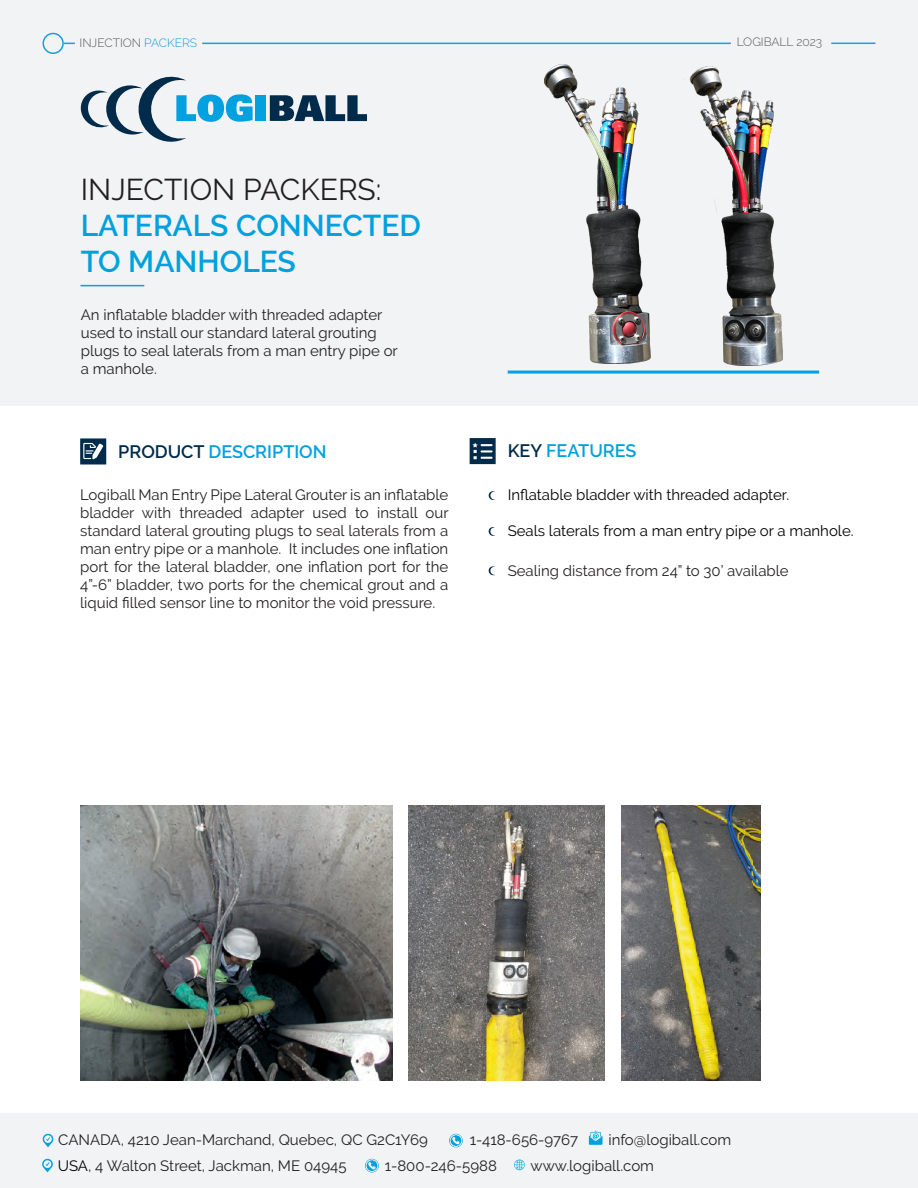
<style>
.page{position:relative;width:918px;height:1188px;background:#fff}
.page>*{position:absolute;margin:0;border:0;box-sizing:border-box;transform-origin:0 0}
.t1{font:600 30px/36px "Raleway";color:#00a1de}
.t2{font:600 18px "Raleway";color:#00a1de}
.t3{font:15px/18px "Raleway";color:#231f20}
.t4{font:15px "Raleway";color:#000}
.t5{font:300 12px "Raleway";color:#57585a}
.s1{color:#199eda}
.s2{font-weight:400;color:#231f20}
.s3{color:#002b4a}
.s4{color:#000}
</style>
<div class="page">
<div style="left:0;top:1113px;width:918px;height:75px;background:#f2f3f4"></div>
<svg style="left:42px;top:1159px;width:11px;height:13px"></svg>
<svg style="left:43px;top:1134px;width:10px;height:13px"></svg>
<svg style="left:365px;top:1159px;width:14px;height:13px"></svg>
<div style="left:366px;top:1159px;width:12px;height:13px;border:1px solid #f2f3f4;border-radius:50%"></div>
<svg style="left:449px;top:1134px;width:14px;height:13px"></svg>
<div style="left:450px;top:1134px;width:12px;height:13px;border:1px solid #f2f3f4;border-radius:50%"></div>
<svg style="left:514px;top:1160px;width:11px;height:10px"></svg>
<svg style="left:589px;top:1131px;width:14px;height:14px"></svg>
<div style="left:0;top:0;width:918px;height:406px;background:#f2f3f4"></div>
<svg style="left:80px;top:438px;width:26px;height:26px"></svg>
<div style="left:470px;top:438px;width:26px;height:26px;background:#002b4a;border:2px solid #002b4a"></div>
<svg style="left:83px;top:443px;width:20px;height:16px"></svg>
<svg style="left:473px;top:443px;width:20px;height:16px"></svg>
<svg style="left:488px;top:491px;width:7px;height:9px"></svg>
<svg style="left:488px;top:527px;width:7px;height:9px"></svg>
<svg style="left:488px;top:566px;width:7px;height:10px"></svg>
<hr style="left:81px;top:285px;width:63px;height:1px;background:#00a1de">
<div style="left:256px;top:95px;width:10px;height:26px;background:#00a1de"></div>
<svg style="left:270px;top:95px;width:97px;height:26px"></svg>
<svg style="left:80px;top:76px;width:173px;height:66px"></svg>
<hr style="left:508px;top:371px;width:311px;height:3px;background:#00a1de">
<hr style="left:202px;top:43px;width:529px;height:1px;background:#199eda">
<div style="left:43px;top:33px;width:21px;height:21px;border:2px solid #199eda;border-radius:50%"></div>
<hr style="left:831px;top:43px;width:44px;height:1px;background:#199eda">
<img style="left:80px;top:806px;width:312px;height:274px">
<img style="left:544px;top:65px;width:106px;height:299px">
<img style="left:683px;top:66px;width:100px;height:300px">
<img style="left:622px;top:806px;width:139px;height:274px">
<img style="left:409px;top:806px;width:196px;height:274px">
<p class="t5" style="left:80px;top:36px;width:119px">INJECTION <span class="s1">PACKERS</span></p>
<p class="t5" style="left:737px;top:35px;width:87px">LOGIBALL 2023</p>
<p class="t1" style="left:81px;top:172px;width:342px"><span class="s2">INJECTION PACKERS:<br></span>LATERALS CONNECTED<br>TO MANHOLES</p>
<p class="t3" style="left:81px;top:306px;width:319px">An inflatable bladder with threaded adapter used to install our standard lateral grouting plugs to seal laterals from a man entry pipe or a manhole.</p>
<p class="t2" style="left:118px;top:441px;width:210px"><span class="s3">PRODUCT</span> DESCRIPTION</p>
<p class="t2" style="left:508px;top:441px;width:130px"><span class="s3">KEY</span> FEATURES</p>
<p class="t3" style="left:80px;top:486px;width:370px;text-align:justify">Logiball Man Entry Pipe Lateral Grouter is an inflatable bladder with threaded adapter used to install our standard lateral grouting plugs to seal laterals from a man entry pipe or a manhole. It includes one inflation port for the lateral bladder, one inflation port for the 4″”-6″” bladder, two ports for the chemical grout and a liquid filled sensor line to monitor the void pressure.</p>
<p class="t4" style="left:508px;top:486px;width:283px">Inflatable bladder with threaded adapter.</p>
<p class="t4" style="left:508px;top:522px;width:348px">Seals laterals from a man entry pipe or a manhole.</p>
<p class="t3" style="left:508px;top:561px;width:283px">Sealing distance from 24” to 30’ available</p>
<p class="t3" style="left:608px;top:1130px;width:124px">info@logiball.com</p>
<p class="t3" style="left:58px;top:1130px;width:371px">CANADA, 4210 Jean-Marchand, Quebec, QC G2C1Y69</p>
<p class="t3" style="left:531px;top:1127px;width:125px;line-height:25.8px;text-indent:-61px">1-418-656-9767 www.logiball.com</p>
<p class="t3" style="left:58px;top:1156px;width:290px"><span class="s4">USA</span>, 4 Walton Street, Jackman, ME 04945</p>
<p class="t3" style="left:385px;top:1156px;width:114px">1-800-246-5988</p>
</div>
